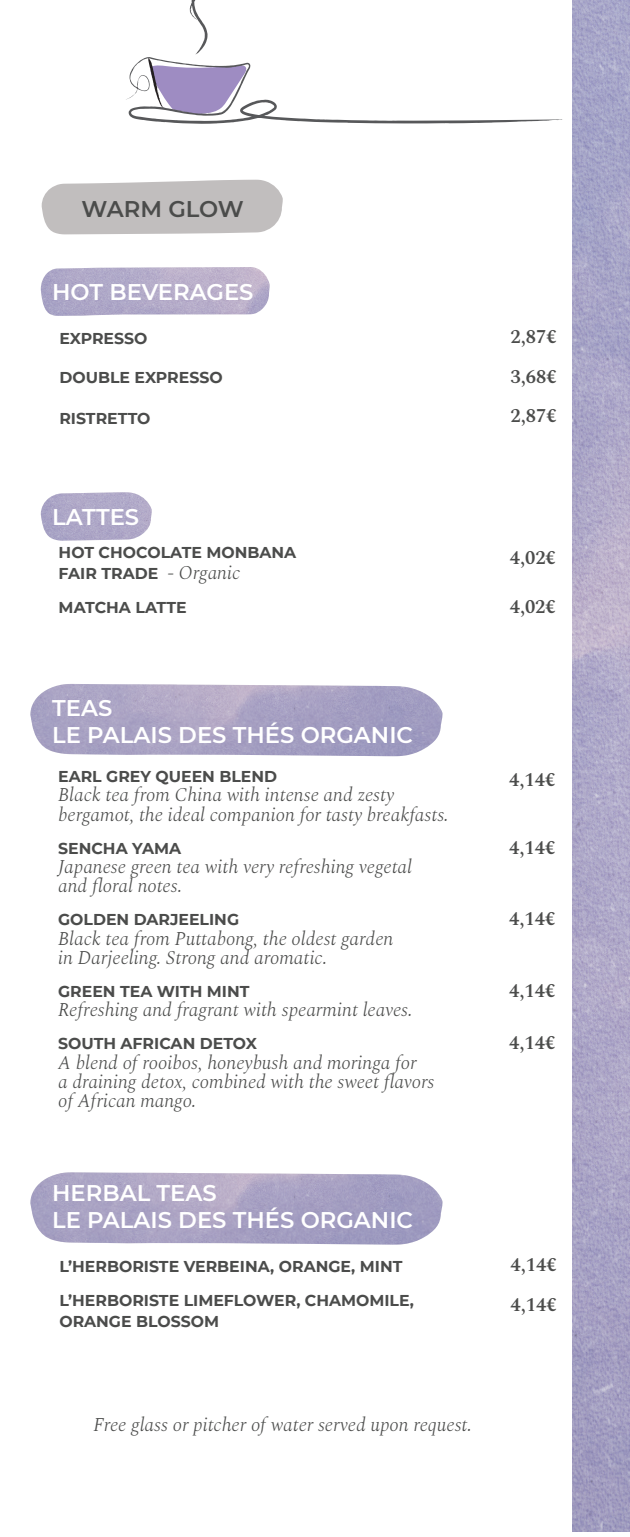
<style>
.page{position:relative;width:630px;height:1537px;background:#fff}
.page>*{position:absolute;margin:0;border:0;box-sizing:border-box;transform-origin:0 0}
.t1{font:600 22.6px/27.2px "Montserrat";color:#fff}
.t2{font:600 22.6px "Montserrat";letter-spacing:-.005em;color:#4b4c4b}
.t3{font:italic 300 19.2px/19.2px "Spectral";color:#4b4c4b}
.t4{font:600 19.2px "Spectral";color:#4b4c4b}
.t5{font:700 15.8px/21px "Montserrat";color:#4b4c4b}
.s1{font-family:"Spectral";font-weight:300;font-style:italic;font-size:19.2px}
</style>
<div class="page">
<img style="left:572px;top:0;width:57px;height:1531px">
<svg style="left:42px;top:180px;width:241px;height:54px;background:#c5c3c3"></svg>
<img style="left:41px;top:267px;width:229px;height:49px">
<img style="left:41px;top:492px;width:111px;height:49px">
<img style="left:30px;top:1172px;width:413px;height:72px">
<img style="left:30px;top:684px;width:413px;height:72px">
<svg style="left:126px;top:0;width:437px;height:124px"></svg>
<p class="t2" style="left:82px;top:193px;width:163px">WARM GLOW</p>
<p class="t1" style="left:52px;top:278px;width:203px">HOT BEVERAGES</p>
<p class="t5" style="left:59px;top:327px;width:90px">EXPRESSO</p>
<p class="t4" style="left:510px;top:323px;width:48px">2,87€</p>
<p class="t5" style="left:59px;top:366px;width:165px">DOUBLE EXPRESSO</p>
<p class="t4" style="left:510px;top:362px;width:48px">3,68€</p>
<p class="t5" style="left:59px;top:407px;width:93px">RISTRETTO</p>
<p class="t4" style="left:510px;top:402px;width:48px">2,87€</p>
<p class="t1" style="left:52px;top:503px;width:88px">LATTES</p>
<p class="t5" style="left:59px;top:541px;width:239px">HOT CHOCOLATE MONBANA<br>FAIR TRADE <span class="s1">- Organic</span></p>
<p class="t4" style="left:509px;top:543px;width:48px">4,02€</p>
<p class="t5" style="left:59px;top:596px;width:129px">MATCHA LATTE</p>
<p class="t4" style="left:509px;top:592px;width:48px">4,02€</p>
<p class="t1" style="left:52px;top:693px;width:362px">TEAS<br>LE PALAIS DES THÉS ORGANIC</p>
<p class="t5" style="left:58px;top:765px;width:220px">EARL GREY QUEEN BLEND</p>
<p class="t3" style="left:58px;top:784px;width:392px">Black tea from China with intense and zesty bergamot, the ideal companion for tasty breakfasts.</p>
<p class="t5" style="left:58px;top:837px;width:124px">SENCHA YAMA</p>
<p class="t3" style="left:58px;top:855px;width:355px">Japanese green tea with very refreshing vegetal and floral notes.</p>
<p class="t5" style="left:58px;top:908px;width:182px">GOLDEN DARJEELING</p>
<p class="t3" style="left:58px;top:927px;width:336px">Black tea from Puttabong, the oldest garden in Darjeeling. Strong and aromatic.</p>
<p class="t5" style="left:58px;top:980px;width:193px">GREEN TEA WITH MINT</p>
<p class="t3" style="left:58px;top:998px;width:356px">Refreshing and fragrant with spearmint leaves.</p>
<p class="t5" style="left:58px;top:1032px;width:200px">SOUTH AFRICAN DETOX</p>
<p class="t3" style="left:58px;top:1051px;width:377px">A blend of rooibos, honeybush and moringa for<br>a draining detox, combined with the sweet flavors of African mango.</p>
<p class="t1" style="left:52px;top:1178px;width:362px">HERBAL TEAS<br>LE PALAIS DES THÉS ORGANIC</p>
<p class="t4" style="left:509px;top:765px;width:48px">4,14€</p>
<p class="t4" style="left:509px;top:833px;width:48px">4,14€</p>
<p class="t4" style="left:509px;top:905px;width:48px">4,14€</p>
<p class="t4" style="left:509px;top:976px;width:48px">4,14€</p>
<p class="t4" style="left:509px;top:1029px;width:48px">4,14€</p>
<p class="t5" style="left:59px;top:1255px;width:344px">L’HERBORISTE VERBEINA, ORANGE, MINT</p>
<p class="t4" style="left:510px;top:1251px;width:48px">4,14€</p>
<p class="t5" style="left:59px;top:1288px;width:356px">L’HERBORISTE LIMEFLOWER, CHAMOMILE,<br>ORANGE BLOSSOM</p>
<p class="t4" style="left:510px;top:1290px;width:48px">4,14€</p>
<p class="t3" style="left:93px;top:1413px;width:380px">Free glass or pitcher of water served upon request.</p>
</div>
